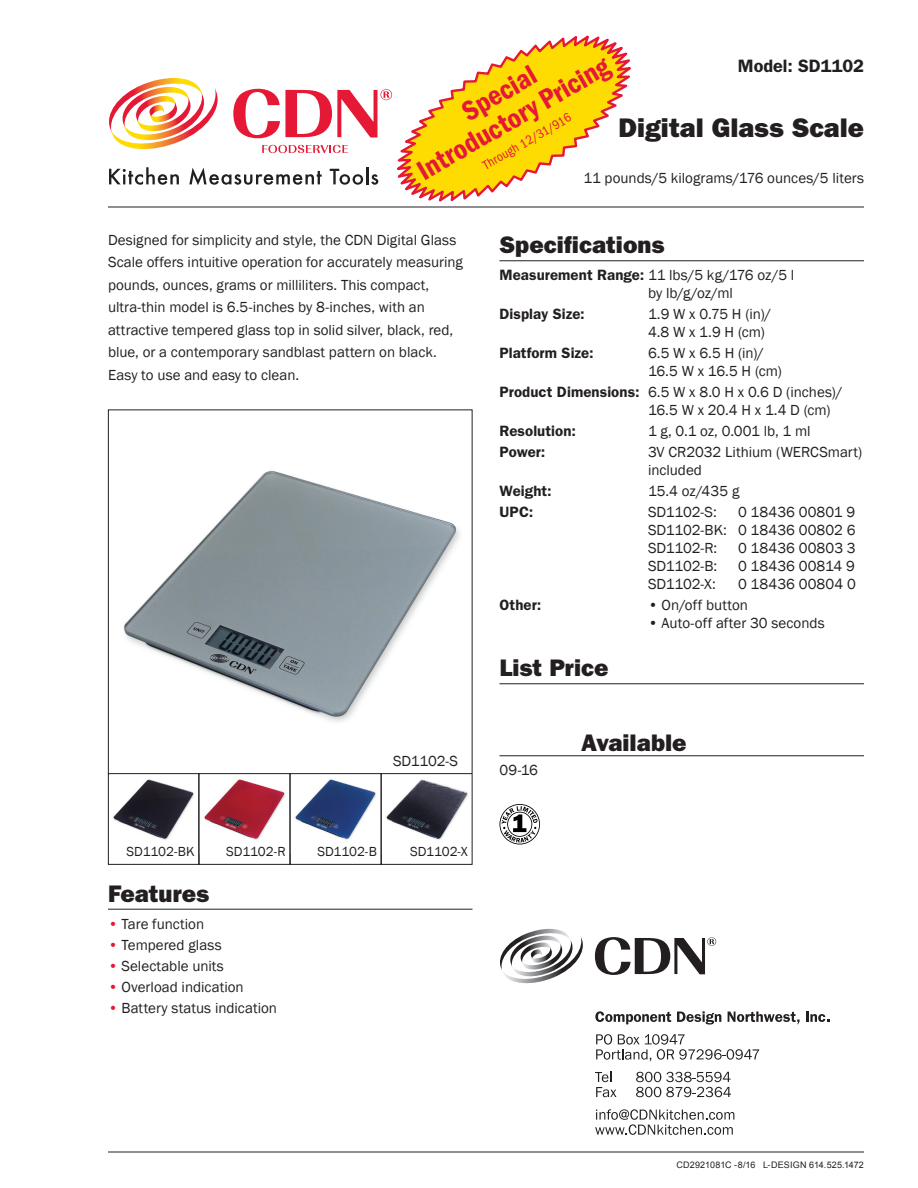
<style>
.page{position:relative;width:918px;height:1188px;background:#fff}
.page>*{position:absolute;margin:0;border:0;box-sizing:border-box;transform-origin:0 0}
.t1{font:600 condensed 28.8px/28.8px "Franklin Gothic";color:#e51836;text-align:center}
.t2{font:800 27px "Franklin Gothic";color:#231f20}
.t3{font:800 24px "Franklin Gothic";color:#231f20}
.t4{font:600 18px "Franklin Gothic";color:#231f20}
.t5{font:15px/18px "Franklin Gothic";color:#231f20}
.t6{font:600 15px "Franklin Gothic";letter-spacing:.005em;color:#231f20}
.t7{font:13.5px "Franklin Gothic";letter-spacing:-.005em;color:#231f20}
.t8{font:13.2px "Franklin Got Cd ITC";color:#e51836}
.t9{font:9px "Arial";letter-spacing:.015em;color:#231f20}
.s1{color:#e51836}
.s2{font-weight:600}
</style>
<div class="page">
<hr style="left:108px;top:909px;width:364px;height:1px;background:#231f20">
<hr style="left:500px;top:261px;width:364px;height:1px;background:#231f20">
<hr style="left:500px;top:684px;width:364px;height:1px;background:#231f20">
<hr style="left:500px;top:756px;width:364px;height:1px;background:#231f20">
<hr style="left:108px;top:207px;width:756px;height:1px;background:#231f20">
<hr style="left:108px;top:1152px;width:756px;height:1px;background:#231f20">
<svg style="left:500px;top:929px;width:83px;height:55px"></svg>
<svg style="left:595px;top:937px;width:121px;height:38px"></svg>
<svg style="left:595px;top:1011px;width:76px;height:13px"></svg>
<svg style="left:677px;top:1011px;width:44px;height:14px"></svg>
<svg style="left:728px;top:1012px;width:72px;height:12px"></svg>
<svg style="left:806px;top:1012px;width:23px;height:10px"></svg>
<svg style="left:596px;top:1034px;width:163px;height:27px"></svg>
<svg style="left:595px;top:1072px;width:22px;height:25px"></svg>
<svg style="left:636px;top:1072px;width:95px;height:25px"></svg>
<svg style="left:595px;top:1109px;width:139px;height:26px"></svg>
<svg style="left:109px;top:167px;width:70px;height:18px"></svg>
<svg style="left:189px;top:168px;width:133px;height:17px"></svg>
<svg style="left:330px;top:167px;width:48px;height:18px"></svg>
<svg style="left:262px;top:145px;width:86px;height:8px"></svg>
<svg style="left:233px;top:89px;width:156px;height:49px"></svg>
<svg style="left:109px;top:78px;width:109px;height:72px"></svg>
<img style="left:113px;top:470px;width:355px;height:370px">
<div style="left:108px;top:773px;width:91px;height:92px;border:1px solid #231f20"></div>
<div style="left:199px;top:773px;width:91px;height:92px;border:1px solid #231f20"></div>
<div style="left:290px;top:773px;width:91px;height:92px;border:1px solid #231f20"></div>
<div style="left:381px;top:773px;width:91px;height:92px;border:1px solid #231f20"></div>
<svg style="left:500px;top:804px;width:40px;height:40px"></svg>
<svg style="left:389px;top:35px;width:242px;height:167px"></svg>
<h1 class="t1" style="left:398px;top:135px;width:219px;rotate:-30deg">Special<br>Introductory Pricing</h1>
<p class="t4" style="left:738px;top:55px;width:128px">Model: SD1102</p>
<p class="t8" style="left:480px;top:160px;width:101px;rotate:-30deg">Through 12/31/916</p>
<h2 class="t2" style="left:619px;top:112px;width:247px">Digital Glass Scale</h2>
<p class="t5" style="left:583px;top:170px;width:282px">11 pounds/5 kilograms/176 ounces/5 liters</p>
<p class="t5" style="left:108px;top:229px;width:356px;line-height:22.5px">Designed for simplicity and style, the CDN Digital Glass Scale offers intuitive operation for accurately measuring pounds, ounces, grams or milliliters. This compact, ultra-thin model is 6.5-inches by 8-inches, with an attractive tempered glass top in solid silver, black, red, blue, or a contemporary sandblast pattern on black.<br>Easy to use and easy to clean.</p>
<p class="t5" style="left:393px;top:752px;width:67px">SD1102-S</p>
<p class="t7" style="left:127px;top:843px;width:70px">SD1102-BK</p>
<p class="t7" style="left:226px;top:843px;width:61px">SD1102-R</p>
<p class="t7" style="left:317px;top:843px;width:61px">SD1102-B</p>
<p class="t7" style="left:410px;top:843px;width:59px">SD1102-X</p>
<h3 class="t3" style="left:108px;top:879px;width:103px">Features</h3>
<p class="t5" style="left:108px;top:915px;width:98px"><span class="s1">•</span> Tare function</p>
<p class="t5" style="left:108px;top:936px;width:115px"><span class="s1">•</span> Tempered glass</p>
<p class="t5" style="left:108px;top:957px;width:117px"><span class="s1">•</span> Selectable units</p>
<p class="t5" style="left:108px;top:978px;width:137px"><span class="s1">•</span> Overload indication</p>
<p class="t5" style="left:108px;top:999px;width:171px"><span class="s1">•</span> Battery status indication</p>
<h3 class="t3" style="left:500px;top:231px;width:166px">Specifications</h3>
<p class="t5" style="left:648px;top:266px;width:148px;text-indent:-148px"><span class="s2">Measurement Range:</span> 11 lbs/5 kg/176 oz/5 l by lb/g/oz/ml</p>
<p class="t6" style="left:500px;top:305px;width:87px">Display Size:</p>
<p class="t5" style="left:648px;top:305px;width:125px">1.9 W x 0.75 H (in)/<br>4.8 W x 1.9 H (cm)</p>
<p class="t6" style="left:500px;top:344px;width:96px">Platform Size:</p>
<p class="t5" style="left:648px;top:344px;width:135px">6.5 W x 6.5 H (in)/<br>16.5 W x 16.5 H (cm)</p>
<p class="t5" style="left:648px;top:383px;width:196px;text-indent:-148px"><span class="s2">Product Dimensions:</span> 6.5 W x 8.0 H x 0.6 D (inches)/<br>16.5 W x 20.4 H x 1.4 D (cm)</p>
<p class="t6" style="left:500px;top:422px;width:78px">Resolution:</p>
<p class="t5" style="left:648px;top:422px;width:164px">1 g, 0.1 oz, 0.001 lb, 1 ml</p>
<p class="t6" style="left:500px;top:443px;width:47px">Power:</p>
<p class="t5" style="left:648px;top:443px;width:216px">3V CR2032 Lithium (WERCSmart) included</p>
<p class="t6" style="left:500px;top:482px;width:54px">Weight:</p>
<p class="t5" style="left:648px;top:482px;width:93px">15.4 oz/435 g</p>
<p class="t6" style="left:500px;top:503px;width:35px">UPC:</p>
<p class="t5" style="left:648px;top:503px;width:70px">SD1102-S:</p>
<p class="t5" style="left:648px;top:503px;width:209px;text-align:justify;text-indent:90px">0 18436 00801 9<br>SD1102-BK: 0 18436 00802 6<br>SD1102-R:</p>
<p class="t5" style="left:738px;top:539px;width:119px">0 18436 00803 3</p>
<p class="t5" style="left:648px;top:557px;width:71px">SD1102-B:</p>
<p class="t5" style="left:738px;top:557px;width:118px">0 18436 00814 9</p>
<p class="t5" style="left:648px;top:575px;width:69px">SD1102-X:</p>
<p class="t5" style="left:738px;top:575px;width:119px">0 18436 00804 0</p>
<p class="t6" style="left:500px;top:596px;width:43px">Other:</p>
<p class="t5" style="left:648px;top:596px;width:101px">• On/off button</p>
<p class="t5" style="left:648px;top:614px;width:178px">• Auto-off after 30 seconds</p>
<h3 class="t3" style="left:500px;top:654px;width:110px">List Price</h3>
<p class="t5" style="left:500px;top:761px;width:40px">09-16</p>
<h3 class="t3" style="left:581px;top:728px;width:107px">Available</h3>
<p class="t9" style="left:676px;top:1158px;width:189px">CD2921081C -8/16 L-DESIGN 614.525.1472</p>
</div>
